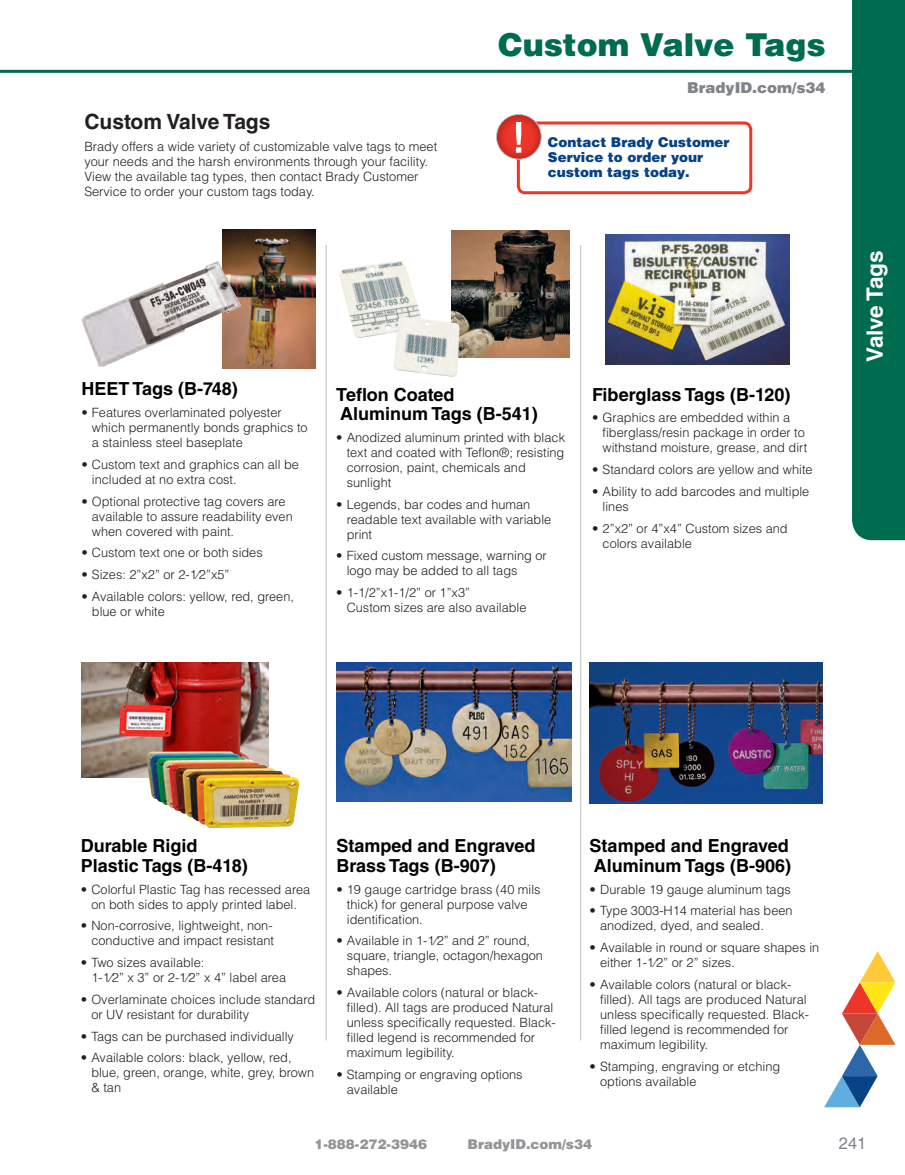
<style>
.page{position:relative;width:905px;height:1175px;background:#fff}
.page>*{position:absolute;margin:0;border:0;box-sizing:border-box;transform-origin:0 0}
.Master_-_Top_title_r{font:900 31.5px "Helvetica LT Std";color:#006c4f}
.t1{font:700 22.5px "Helvetica LT Std";letter-spacing:-.01em;color:#fff}
._01_Headline_1_-_14p{font:700 21px "Helvetica LT Std";color:#231f20}
._02_subheadline_1{font:700 18px/19.5px "Helvetica LT Std";color:#000}
.t2{font:16.5px "Helvetica LT Std";color:#80838a}
.t3{font:900 15px "Helvetica LT Std";color:#80838a}
._08_callout_headline{font:900 13.5px/15px "Helvetica LT Std";color:#054286}
.t4{font:900 13.5px "Helvetica LT Std";color:#939598}
._06_bullet_list_-_bl{font:300 12.75px/15px "Helvetica LT Std";color:#231f20}
._04_body_copy_-_blac{font:300 12.75px/15px "Helvetica LT Std";color:#231f20}
</style>
<div class="page">
<hr style="left:0;top:70px;width:904px;height:3px;background:#006c4f">
<svg style="left:824px;top:951px;width:71px;height:156px"></svg>
<hr style="left:325px;top:245px;width:2px;height:795px;background:#d1d2d4">
<hr style="left:579px;top:245px;width:2px;height:795px;background:#d1d2d4">
<img style="left:339px;top:261px;width:82px;height:77px">
<img style="left:223px;top:230px;width:92px;height:139px">
<img style="left:336px;top:663px;width:235px;height:139px">
<img style="left:605px;top:234px;width:184px;height:130px">
<img style="left:451px;top:230px;width:118px;height:127px">
<img style="left:390px;top:317px;width:69px;height:60px">
<img style="left:590px;top:663px;width:232px;height:140px">
<img style="left:81px;top:663px;width:188px;height:114px">
<img style="left:146px;top:751px;width:153px;height:77px">
<img style="left:81px;top:261px;width:160px;height:106px">
<div style="left:517px;top:121px;width:235px;height:73px;border:3px solid #ee3529;border-radius:7px"></div>
<svg style="left:496px;top:114px;width:45px;height:45px"></svg>
<div style="left:851px;top:0;width:54px;height:540px;background:#006c4f"></div>
<p class="Master_-_Top_title_r" style="left:498px;top:25px;width:329px">Custom Valve Tags</p>
<p class="_01_Headline_1_-_14p" style="left:84px;top:109px;width:187px">Custom Valve Tags</p>
<p class="_04_body_copy_-_blac" style="left:84px;top:139px;width:354px">Brady offers a wide variety of customizable valve tags to meet your needs and the harsh environments through your facility.<br>View the available tag types, then contact Brady Customer Service to order your custom tags today.</p>
<p class="t3" style="left:687px;top:78px;width:140px">BradyID.com/s34</p>
<p class="_08_callout_headline" style="left:548px;top:135px;width:183px">Contact Brady Customer<br>Service to order your custom tags today.</p>
<p class="_02_subheadline_1" style="left:81px;top:379px;width:158px">HEET Tags (B-748)</p>
<p class="_06_bullet_list_-_bl" style="left:92px;top:405px;width:217px;text-indent:-10px">• Features overlaminated polyester which permanently bonds graphics to a stainless steel baseplate</p>
<p class="_06_bullet_list_-_bl" style="left:92px;top:457px;width:208px;text-indent:-10px">• Custom text and graphics can all be included at no extra cost.</p>
<p class="_06_bullet_list_-_bl" style="left:92px;top:493px;width:202px;text-indent:-10px">• Optional protective tag covers are available to assure readability even when covered with paint.</p>
<p class="_06_bullet_list_-_bl" style="left:81px;top:545px;width:183px">• Custom text one or both sides</p>
<p class="_06_bullet_list_-_bl" style="left:81px;top:567px;width:149px">• Sizes: 2”x2” or 2-1⁄2”x5”</p>
<p class="_06_bullet_list_-_bl" style="left:92px;top:589px;width:203px;text-indent:-10px">• Available colors: yellow, red, green, blue or white</p>
<p class="_02_subheadline_1" style="left:336px;top:384px;width:203px">Teflon Coated<br>Aluminum Tags (B-541)</p>
<p class="_06_bullet_list_-_bl" style="left:346px;top:430px;width:220px;text-indent:-10px">• Anodized aluminum printed with black text and coated with Teflon®; resisting corrosion, paint, chemicals and sunlight</p>
<p class="_06_bullet_list_-_bl" style="left:346px;top:496px;width:206px;text-indent:-10px">• Legends, bar codes and human readable text available with variable print</p>
<p class="_06_bullet_list_-_bl" style="left:346px;top:548px;width:202px;text-indent:-10px">• Fixed custom message, warning or logo may be added to all tags</p>
<p class="_06_bullet_list_-_bl" style="left:346px;top:585px;width:181px;text-indent:-10px">• 1-1/2”x1-1/2” or 1”x3”<br>Custom sizes are also available</p>
<p class="_02_subheadline_1" style="left:592px;top:384px;width:200px">Fiberglass Tags (B-120)</p>
<p class="_06_bullet_list_-_bl" style="left:602px;top:410px;width:206px;text-indent:-10px">• Graphics are embedded within a fiberglass/resin package in order to withstand moisture, grease, and dirt</p>
<p class="_06_bullet_list_-_bl" style="left:592px;top:462px;width:222px">• Standard colors are yellow and white</p>
<p class="_06_bullet_list_-_bl" style="left:602px;top:484px;width:208px;text-indent:-10px">• Ability to add barcodes and multiple lines</p>
<p class="_06_bullet_list_-_bl" style="left:602px;top:520px;width:186px;text-indent:-10px">• 2”x2” or 4”x4” Custom sizes and colors available</p>
<h2 class="t1" style="left:861px;top:362px;width:113px;rotate:-90deg">Valve Tags</h2>
<p class="_02_subheadline_1" style="left:81px;top:836px;width:169px">Durable Rigid<br>Plastic Tags (B-418)</p>
<p class="_06_bullet_list_-_bl" style="left:81px;top:881px;width:231px;text-align:center">• Colorful Plastic Tag has recessed area on both sides to apply printed label.</p>
<p class="_06_bullet_list_-_bl" style="left:81px;top:918px;width:195px;text-align:right">• Non-corrosive, lightweight, non&shy;conductive and impact resistant</p>
<p class="_06_bullet_list_-_bl" style="left:91px;top:955px;width:196px;text-indent:-10px">• Two sizes available:<br>1-1⁄2” x 3” or 2-1⁄2” x 4” label area</p>
<p class="_06_bullet_list_-_bl" style="left:91px;top:991px;width:225px;text-indent:-10px">• Overlaminate choices include standard or UV resistant for durability</p>
<p class="_06_bullet_list_-_bl" style="left:81px;top:1028px;width:214px">• Tags can be purchased individually</p>
<p class="_06_bullet_list_-_bl" style="left:91px;top:1050px;width:224px;text-indent:-10px">• Available colors: black, yellow, red, blue, green, orange, white, grey, brown &amp; tan</p>
<p class="_02_subheadline_1" style="left:336px;top:836px;width:201px">Stamped and Engraved<br>Brass Tags (B-907)</p>
<p class="_06_bullet_list_-_bl" style="left:347px;top:881px;width:195px;text-indent:-10px">• 19 gauge cartridge brass (40 mils thick) for general purpose valve identification.</p>
<p class="_06_bullet_list_-_bl" style="left:347px;top:933px;width:198px;text-indent:-10px">• Available in 1-1⁄2” and 2” round, square, triangle, octagon/hexagon shapes.</p>
<p class="_06_bullet_list_-_bl" style="left:347px;top:985px;width:210px;text-indent:-10px">• Available colors (natural or black&shy;filled). All tags are produced Natural unless specifically requested. Black&shy;filled legend is recommended for maximum legibility.</p>
<p class="_06_bullet_list_-_bl" style="left:347px;top:1066px;width:177px;text-indent:-10px">• Stamping or engraving options available</p>
<p class="_02_subheadline_1" style="left:589px;top:836px;width:203px">Stamped and Engraved<br>Aluminum Tags (B-906)</p>
<p class="_06_bullet_list_-_bl" style="left:589px;top:881px;width:203px">• Durable 19 gauge aluminum tags</p>
<p class="_06_bullet_list_-_bl" style="left:600px;top:903px;width:194px;text-indent:-10px">• Type 3003-H14 material has been anodized, dyed, and sealed.</p>
<p class="_06_bullet_list_-_bl" style="left:600px;top:940px;width:220px;text-indent:-10px">• Available in round or square shapes in either 1-1⁄2” or 2” sizes.</p>
<p class="_06_bullet_list_-_bl" style="left:600px;top:976px;width:210px;text-indent:-10px">• Available colors (natural or black&shy;filled). All tags are produced Natural unless specifically requested. Black&shy;filled legend is recommended for maximum legibility.</p>
<p class="_06_bullet_list_-_bl" style="left:600px;top:1058px;width:181px;text-indent:-10px">• Stamping, engraving or etching options available</p>
<p class="t4" style="left:314px;top:1135px;width:114px">1-888-272-3946</p>
<p class="t4" style="left:467px;top:1135px;width:126px">BradyID.com/s34</p>
<p class="t2" style="left:838px;top:1134px;width:29px">241</p>
</div>
